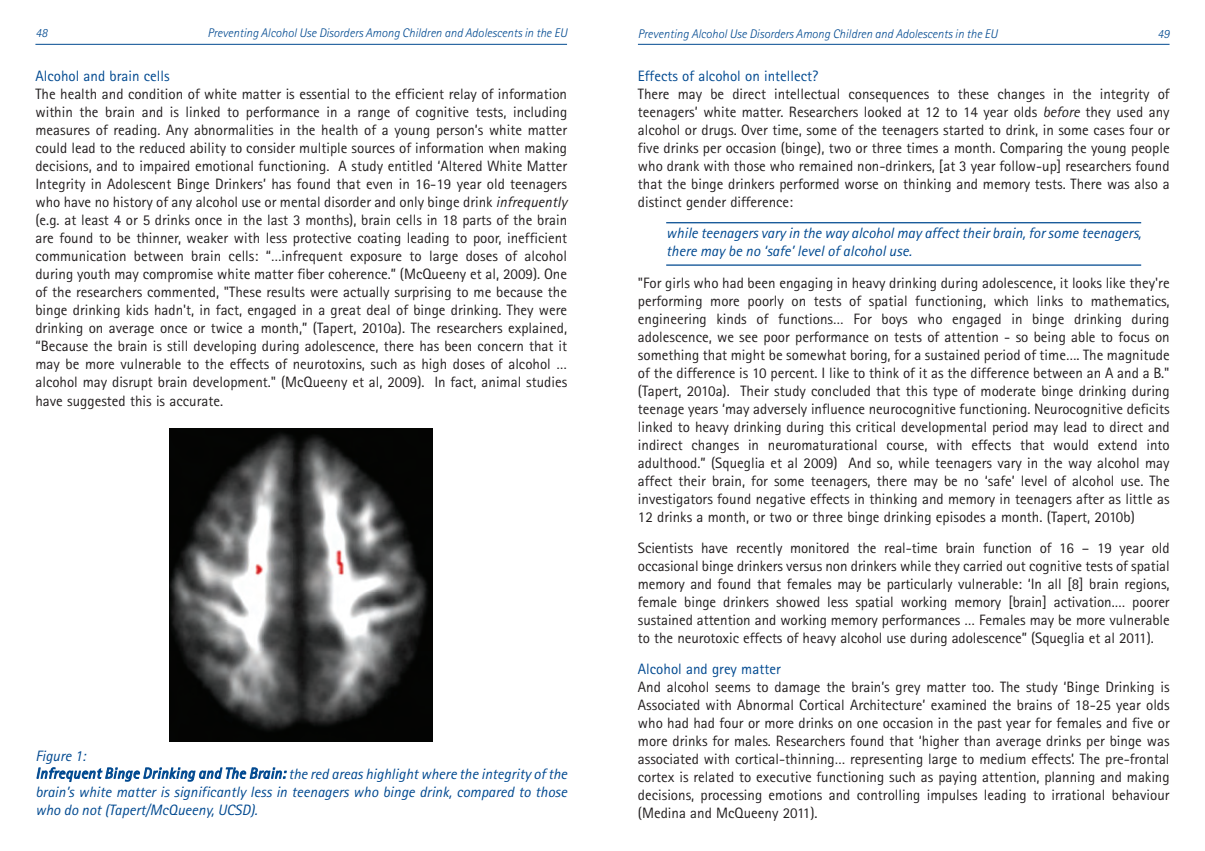
<style>
.page{position:relative;width:1205px;height:851px;background:#fff}
.page>*{position:absolute;margin:0;border:0;box-sizing:border-box;transform-origin:0 0}
.t1{font:15px/18px "Rotis Sans Serif";color:#231f20;text-align:justify}
.t2{font:italic 15px/18px "Rotis Sans Serif";color:#014990}
.t3{font:15px "Rotis Sans Serif";color:#014990}
.t4{font:italic 300 12.5px "Rotis Sans Serif";color:#014990}
.s1{font-style:italic}
</style>
<div class="page">
<hr style="left:638px;top:44px;width:531px;height:1px;background:#014990">
<hr style="left:35px;top:44px;width:532px;height:1px;background:#014990">
<img style="left:170px;top:428px;width:262px;height:313px">
<hr style="left:666px;top:222px;width:475px;height:1px;background:#014990">
<hr style="left:666px;top:264px;width:475px;height:2px;background:#014990">
<p class="t4" style="left:35px;top:29px;width:14px">48</p>
<p class="t4" style="left:207px;top:29px;width:361px">Preventing Alcohol Use Disorders Among Children and Adolescents in the EU</p>
<p class="t4" style="left:638px;top:30px;width:361px">Preventing Alcohol Use Disorders Among Children and Adolescents in the EU</p>
<p class="t4" style="left:1157px;top:30px;width:14px">49</p>
<p class="t3" style="left:35px;top:71px;width:136px">Alcohol and brain cells</p>
<p class="t1" style="left:35px;top:87px;width:533px">The health and condition of white matter is essential to the efficient relay of information within the brain and is linked to performance in a range of cognitive tests, including measures of reading. Any abnormalities in the health of a young person’s white matter could lead to the reduced ability to consider multiple sources of information when making decisions, and to impaired emotional functioning. A study entitled ‘Altered White Matter Integrity in Adolescent Binge Drinkers’ has found that even in 16-19 year old teenagers who have no history of any alcohol use or mental disorder and only binge drink <span class="s1">infrequently </span>(e.g. at least 4 or 5 drinks once in the last 3 months), brain cells in 18 parts of the brain are found to be thinner, weaker with less protective coating leading to poor, inefficient communication between brain cells: “…infrequent exposure to large doses of alcohol during youth may compromise white matter fiber coherence.” (McQueeny et al, 2009). One of the researchers commented, "These results were actually surprising to me because the binge drinking kids hadn't, in fact, engaged in a great deal of binge drinking. They were drinking on average once or twice a month,” (Tapert, 2010a). The researchers explained, “Because the brain is still developing during adolescence, there has been concern that it may be more vulnerable to the effects of neurotoxins, such as high doses of alcohol … alcohol may disrupt brain development." (McQueeny et al, 2009). In fact, animal studies have suggested this is accurate.</p>
<p class="t3" style="left:638px;top:71px;width:182px">Effects of alcohol on intellect?</p>
<p class="t1" style="left:638px;top:87px;width:533px">There may be direct intellectual consequences to these changes in the integrity of teenagers’ white matter. Researchers looked at 12 to 14 year olds <span class="s1">before</span> they used any alcohol or drugs. Over time, some of the teenagers started to drink, in some cases four or five drinks per occasion (binge), two or three times a month. Comparing the young people who drank with those who remained non-drinkers, [at 3 year follow-up] researchers found that the binge drinkers performed worse on thinking and memory tests. There was also a distinct gender difference:</p>
<p class="t2" style="left:666px;top:226px;width:476px">while teenagers vary in the way alcohol may affect their brain, for some teenagers, there may be no ‘safe’ level of alcohol use.</p>
<p class="t1" style="left:638px;top:275px;width:533px">"For girls who had been engaging in heavy drinking during adolescence, it looks like they're performing more poorly on tests of spatial functioning, which links to mathematics, engineering kinds of functions… For boys who engaged in binge drinking during adolescence, we see poor performance on tests of attention - so being able to focus on something that might be somewhat boring, for a sustained period of time…. The magnitude of the difference is 10 percent. I like to think of it as the difference between an A and a B." (Tapert, 2010a). Their study concluded that this type of moderate binge drinking during teenage years ‘may adversely influence neurocognitive functioning. Neurocognitive deficits linked to heavy drinking during this critical developmental period may lead to direct and indirect changes in neuromaturational course, with effects that would extend into adulthood.” (Squeglia et al 2009) And so, while teenagers vary in the way alcohol may affect their brain, for some teenagers, there may be no ‘safe’ level of alcohol use. The investigators found negative effects in thinking and memory in teenagers after as little as 12 drinks a month, or two or three binge drinking episodes a month. (Tapert, 2010b)</p>
<p class="t1" style="left:638px;top:540px;width:533px">Scientists have recently monitored the real-time brain function of 16 – 19 year old occasional binge drinkers versus non drinkers while they carried out cognitive tests of spatial memory and found that females may be particularly vulnerable: ‘In all [8] brain regions, female binge drinkers showed less spatial working memory [brain] activation.… poorer sustained attention and working memory performances … Females may be more vulnerable to the neurotoxic effects of heavy alcohol use during adolescence” (Squeglia et al 2011).</p>
<p class="t3" style="left:638px;top:663px;width:144px">Alcohol and grey matter</p>
<p class="t1" style="left:638px;top:679px;width:533px">And alcohol seems to damage the brain’s grey matter too. The study ‘Binge Drinking is Associated with Abnormal Cortical Architecture’ examined the brains of 18-25 year olds who had had four or more drinks on one occasion in the past year for females and five or more drinks for males. Researchers found that ‘higher than average drinks per binge was associated with cortical-thinning… representing large to medium effects’. The pre-frontal cortex is related to executive functioning such as paying attention, planning and making decisions, processing emotions and controlling impulses leading to irrational behaviour (Medina and McQueeny 2011).</p>
<p class="t2" style="left:35px;top:748px;width:533px">Figure 1:<br>Infrequent Binge Drinking and The Brain: the red areas highlight where the integrity of the brain’s white matter is significantly less in teenagers who binge drink, compared to those who do not (Tapert/McQueeny, UCSD).</p>
</div>
